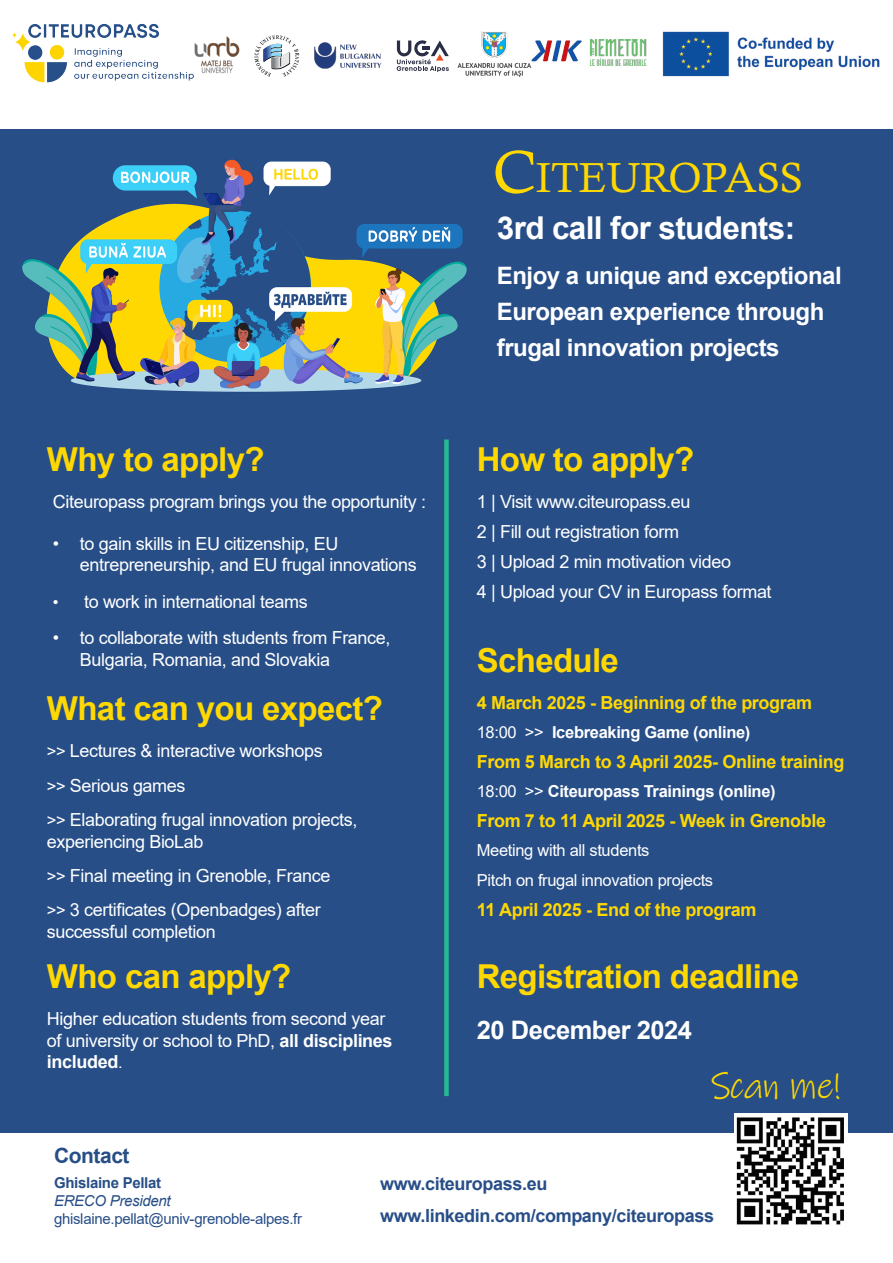
<style>
.page{position:relative;width:893px;height:1263px;background:#fff}
.page>*{position:absolute;margin:0;border:0;box-sizing:border-box;transform-origin:0 0}
.t1{font:42px "Calisto";color:#ffd801}
.t2{font:37.5px "Ink Free";letter-spacing:-.02em;color:#ffd801}
.t3{font:700 33px "Arial";letter-spacing:-.02em;color:#ffd801}
.t4{font:700 31.5px "Arial";letter-spacing:-.02em;color:#fff}
.t5{font:700 25.5px "Arial";letter-spacing:-.02em;color:#fff}
.t6{font:700 24px/36px "Arial";letter-spacing:-.02em;color:#fff}
.t7{font:700 21px "Arial";letter-spacing:-.02em;color:#274e87}
.t8{font:18px/21.6px "Arial";letter-spacing:-.02em;color:#fff}
.t9{font:700 18px "Arial";letter-spacing:-.02em;color:#ffd801}
.t10{font:700 18px "Arial";letter-spacing:-.02em;color:#274e87}
.t11{font:700 16.5px "Arial";letter-spacing:-.02em;color:#fff}
.t12{font:16.5px "Arial";letter-spacing:-.02em;color:#fff}
.t13{font:15px/18px "Arial";letter-spacing:-.02em;color:#274e87}
.s1{font-size:60px}
.s2{font-size:16.5px}
.s3{font-weight:700}
.s4{font-weight:400}
.s5{font-style:italic}
</style>
<div class="page">
<div style="left:0;top:130px;width:893px;height:1003px;background:#274e87"></div>
<img style="left:552px;top:40px;width:30px;height:22px">
<img style="left:195px;top:36px;width:45px;height:38px">
<img style="left:589px;top:39px;width:58px;height:27px">
<svg style="left:397px;top:40px;width:52px;height:32px"></svg>
<img style="left:662px;top:31px;width:218px;height:46px">
<img style="left:12px;top:23px;width:183px;height:60px">
<img style="left:457px;top:31px;width:95px;height:46px">
<img style="left:314px;top:42px;width:68px;height:27px">
<img style="left:254px;top:35px;width:46px;height:42px">
<img style="left:22px;top:159px;width:445px;height:233px">
<div style="left:444px;top:439px;width:5px;height:657px;background:#27ba92"></div>
<img style="left:734px;top:1114px;width:113px;height:111px">
<p class="t1" style="left:493px;top:154px;width:312px"><span class="s1">C</span>ITEUROPASS</p>
<p class="t3" style="left:47px;top:436px;width:219px">Why to apply?</p>
<p class="t8" style="left:53px;top:491px;width:375px">Citeuropass program brings you the opportunity :</p>
<p class="t8" style="left:80px;top:532px;width:339px;text-indent:-27px">• to gain skills in EU citizenship, EU entrepreneurship, and EU frugal innovations</p>
<p class="t8" style="left:53px;top:590px;width:256px"><span class="s2">•</span> to work in international teams</p>
<p class="t8" style="left:80px;top:627px;width:312px;text-indent:-27px">• to collaborate with students from France,<br>Bulgaria, Romania, and Slovakia</p>
<p class="t3" style="left:47px;top:685px;width:337px">What can you expect?</p>
<p class="t8" style="left:47px;top:740px;width:277px"><span class="s2">&gt;&gt;</span> Lectures &amp; interactive workshops</p>
<p class="t8" style="left:47px;top:774px;width:140px"><span class="s2">&gt;&gt;</span> Serious games</p>
<p class="t8" style="left:47px;top:809px;width:312px"><span class="s2">&gt;&gt;</span> Elaborating frugal innovation projects, experiencing BioLab</p>
<p class="t8" style="left:47px;top:865px;width:285px"><span class="s2">&gt;&gt;</span> Final meeting in Grenoble, France</p>
<p class="t8" style="left:47px;top:899px;width:275px"><span class="s2">&gt;&gt;</span> 3 certificates (Openbadges) after successful completion</p>
<p class="t3" style="left:47px;top:953px;width:246px">Who can apply?</p>
<p class="t8" style="left:47px;top:1008px;width:347px">Higher education students from second year of university or school to PhD, <span class="s3">all disciplines included</span><span class="s2">.</span></p>
<p class="t7" style="left:54px;top:1141px;width:77px">Contact</p>
<p class="t4" style="left:497px;top:206px;width:300px">3rd call for students:</p>
<p class="t6" style="left:497px;top:257px;width:346px">Enjoy a unique and exceptional<br>European experience through frugal innovation projects</p>
<p class="t3" style="left:477px;top:436px;width:219px">How to apply?</p>
<p class="t8" style="left:477px;top:491px;width:215px">1 | Visit www.citeuropass.eu</p>
<p class="t8" style="left:477px;top:521px;width:204px">2 | Fill out registration form</p>
<p class="t8" style="left:477px;top:551px;width:256px">3 | Upload 2 min motivation video</p>
<p class="t8" style="left:477px;top:581px;width:296px">4 | Upload your CV in Europass format</p>
<p class="t3" style="left:477px;top:637px;width:144px">Schedule</p>
<p class="t9" style="left:477px;top:690px;width:337px">4 March 2025 - Beginning of the program</p>
<p class="t11" style="left:477px;top:721px;width:275px"><span class="s4">18:00 &gt;&gt;</span> Icebreaking Game (online)</p>
<p class="t9" style="left:477px;top:749px;width:369px">From 5 March to 3 April 2025- Online training</p>
<p class="t11" style="left:477px;top:780px;width:300px"><span class="s4">18:00 &gt;&gt;</span> Citeuropass Trainings (online)</p>
<p class="t9" style="left:477px;top:808px;width:351px">From 7 to 11 April 2025 - Week in Grenoble</p>
<p class="t12" style="left:477px;top:839px;width:174px">Meeting with all students</p>
<p class="t12" style="left:477px;top:869px;width:238px">Pitch on frugal innovation projects</p>
<p class="t9" style="left:477px;top:896px;width:281px">11 April 2025 - End of the program</p>
<p class="t3" style="left:477px;top:953px;width:324px">Registration deadline</p>
<p class="t5" style="left:477px;top:1012px;width:216px">20 December 2024</p>
<p class="t2" style="left:710px;top:1059px;width:132px">Scan me!</p>
<p class="t13" style="left:54px;top:1174px;width:250px"><span class="s3">Ghislaine Pellat<br></span><span class="s5">ERECO President </span>ghislaine.pellat@univ-grenoble-alpes.fr</p>
<p class="t10" style="left:380px;top:1171px;width:169px">www.citeuropass.eu</p>
<p class="t10" style="left:380px;top:1203px;width:335px">www.linkedin.com/company/citeuropass</p>
</div>
